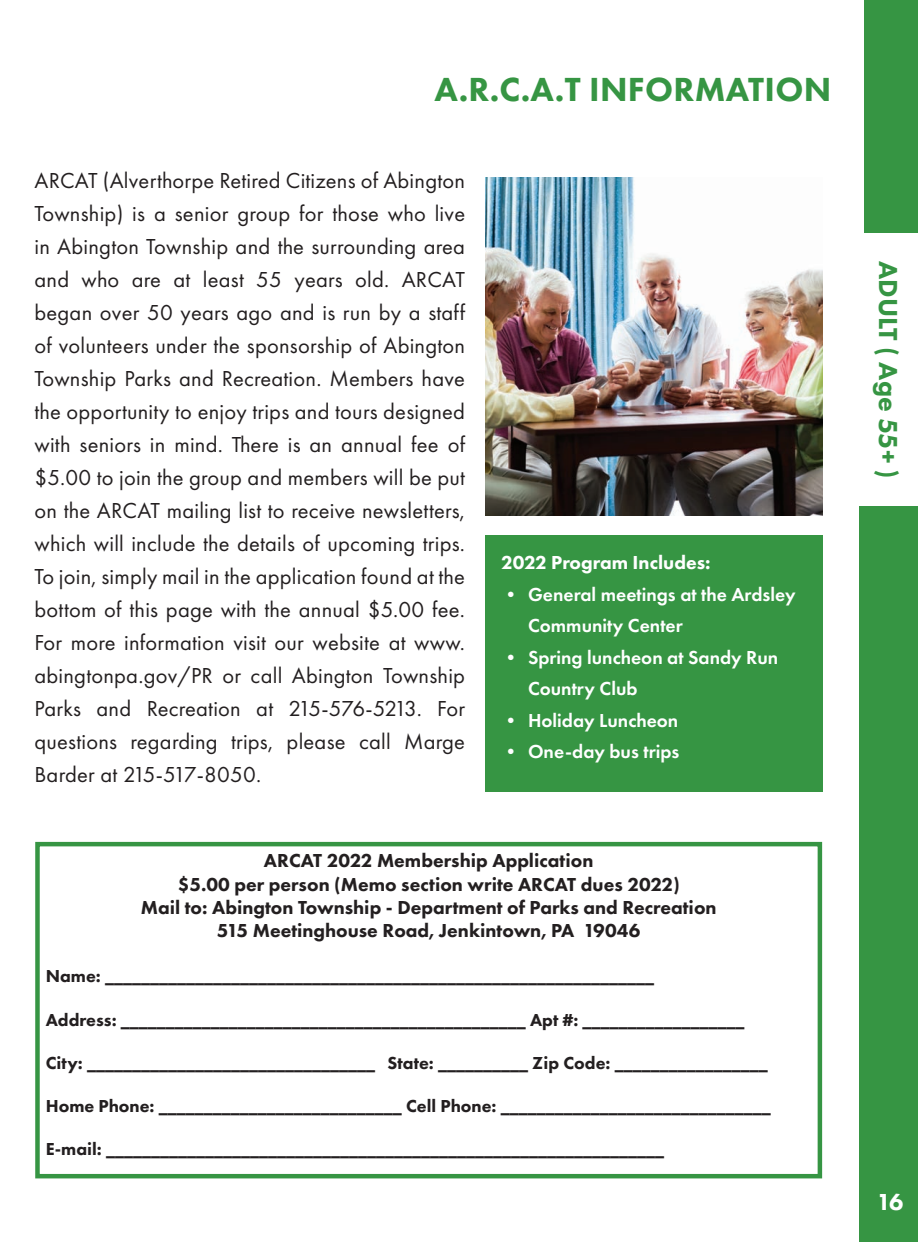
<style>
.page{position:relative;width:918px;height:1242px;background:#fff}
.page>*{position:absolute;margin:0;border:0;box-sizing:border-box;transform-origin:0 0}
.t1{font:800 34.65px "Futura PT";letter-spacing:.01em;color:#369543}
.t2{font:800 27px "Futura PT";color:#369543}
.t3{font:800 24px "Futura PT";color:#fff}
.t4{font:22.5px/33px "Futura PT";letter-spacing:.01em;color:#231f20;text-align:justify}
.t5{font:800 19.5px/23.4px "Futura PT";color:#231f20;text-align:center}
.t6{font:600 19.5px/31.5px "Futura PT";color:#fff}
.t7{font:800 19.5px "Futura PT";color:#fff}
.t8{font:800 18px "Futura PT";color:#231f20}
</style>
<div class="page">
<div style="left:485px;top:535px;width:338px;height:257px;background:#369543"></div>
<div style="left:35px;top:842px;width:787px;height:336px;border:4px solid #369543"></div>
<img style="left:485px;top:177px;width:338px;height:339px">
<div style="left:860px;top:506px;width:58px;height:736px;background:#369543"></div>
<div style="left:864px;top:0;width:54px;height:233px;background:#369543"></div>
<h1 class="t1" style="left:434px;top:68px;width:399px">A.R.C.A.T INFORMATION</h1>
<p class="t4" style="left:34px;top:164px;width:432px">ARCAT (Alverthorpe Retired Citizens of Abington Township) is a senior group for those who live in Abington Township and the surrounding area and who are at least 55 years old. ARCAT began over 50 years ago and is run by a staff of volunteers under the sponsorship of Abington Township Parks and Recreation. Members have the opportunity to enjoy trips and tours designed with seniors in mind. There is an annual fee of $5.00 to join the group and members will be put on the ARCAT mailing list to receive newsletters, which will include the details of upcoming trips.<br>To join, simply mail in the application found at the bottom of this page with the annual $5.00 fee.<br>For more information visit our website at www. abingtonpa.gov/PR or call Abington Township Parks and Recreation at 215-576-5213. For questions regarding trips, please call Marge Barder at 215-517-8050.</p>
<p class="t7" style="left:501px;top:551px;width:211px">2022 Program Includes:</p>
<p class="t6" style="left:528px;top:579px;width:269px;text-indent:-27px">• General meetings at the Ardsley<br>Community Center</p>
<p class="t6" style="left:528px;top:641px;width:252px;text-indent:-27px">• Spring luncheon at Sandy Run<br>Country Club</p>
<p class="t6" style="left:501px;top:704px;width:179px">• Holiday Luncheon</p>
<p class="t6" style="left:501px;top:736px;width:180px">• One-day bus trips</p>
<p class="t5" style="left:141px;top:849px;width:577px">ARCAT 2022 Membership Application<br>$5.00 per person (Memo section write ARCAT dues 2022)<br>Mail to: Abington Township - Department of Parks and Recreation 515 Meetinghouse Road, Jenkintown, PA 19046</p>
<p class="t8" style="left:46px;top:965px;width:610px">Name: _____________________________________________________________</p>
<p class="t8" style="left:46px;top:1008px;width:700px">Address: _____________________________________________ Apt #: __________________</p>
<p class="t8" style="left:46px;top:1052px;width:724px">City: ________________________________ State: __________ Zip Code: _________________</p>
<p class="t8" style="left:46px;top:1095px;width:727px">Home Phone: ___________________________ Cell Phone: ______________________________</p>
<p class="t8" style="left:46px;top:1138px;width:620px">E-mail: ______________________________________________________________</p>
<p class="t2" style="left:905px;top:261px;width:219px;rotate:90deg">ADULT ( Age 55+ )</p>
<p class="t3" style="left:877px;top:1187px;width:28px">16</p>
</div>
